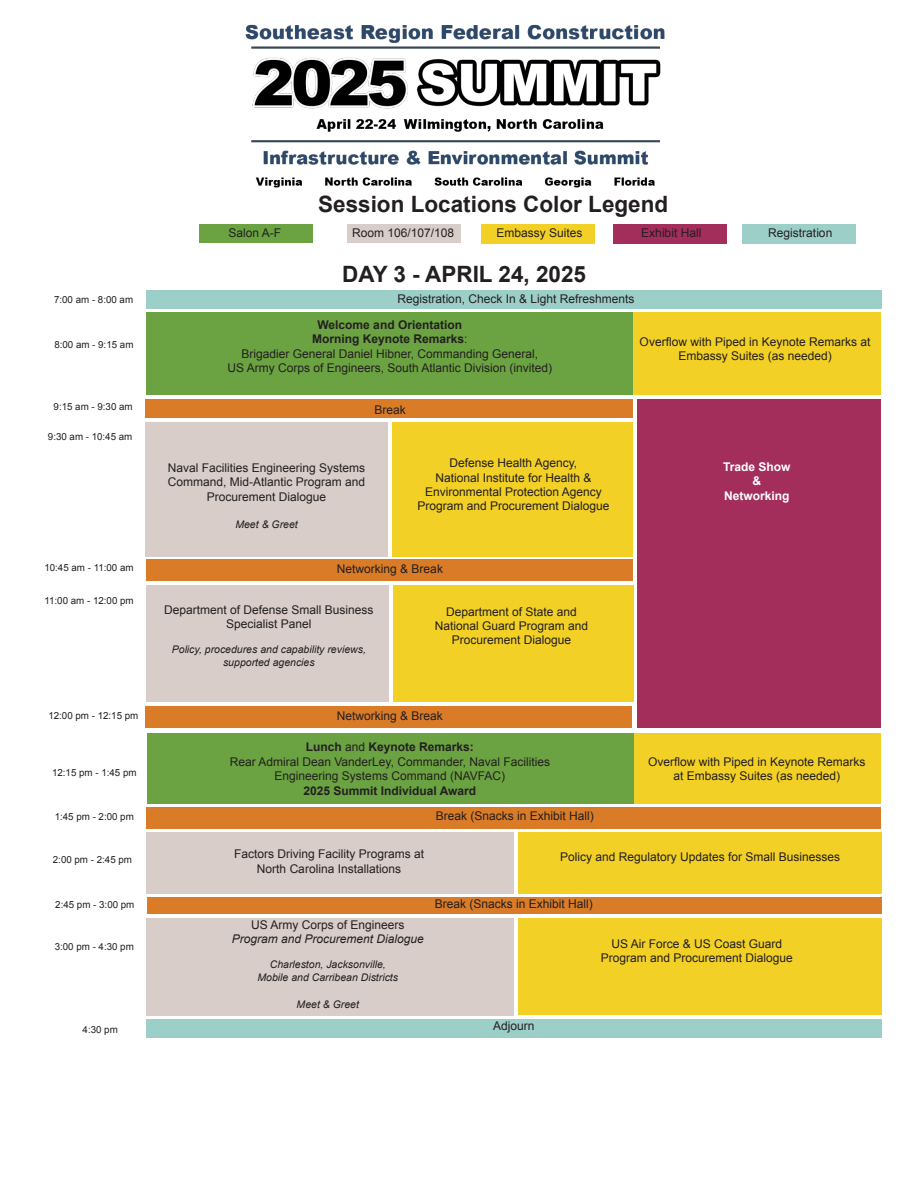
<style>
.page{position:relative;width:918px;height:1188px;background:#fff}
.page>*{position:absolute;margin:0;border:0;box-sizing:border-box;transform-origin:0 0}
.t1{font:700 22.5px "Arial";color:#231f20}
.t2{font:12px/14.4px "Arial";color:#231f20;text-align:center}
.t3{font:700 12px "Arial";color:#231f20}
.t4{font:italic 12px "Arial";color:#231f20}
.t5{font:700 12px "Arial";color:#fff}
.t6{font:italic 10.5px "Arial";color:#231f20}
.t7{font:9.75px "Arial";color:#231f20}
.s1{font-weight:400}
</style>
<div class="page">
<div style="left:621px;top:312px;width:259px;height:82px;background:#f2d026"></div>
<div style="left:147px;top:290px;width:735px;height:19px;background:#9dcfc9"></div>
<div style="left:147px;top:312px;width:486px;height:82px;background:#6ba342"></div>
<div style="left:145px;top:400px;width:488px;height:18px;background:#da7c27"></div>
<div style="left:145px;top:422px;width:242px;height:134px;background:#d8cdc8"></div>
<div style="left:392px;top:422px;width:241px;height:134px;background:#f2d026"></div>
<div style="left:637px;top:400px;width:244px;height:328px;background:#a32e5b"></div>
<div style="left:393px;top:585px;width:240px;height:117px;background:#f2d026"></div>
<img style="left:245px;top:24px;width:420px;height:164px">
<div style="left:146px;top:559px;width:486px;height:22px;background:#da7c27"></div>
<div style="left:146px;top:585px;width:242px;height:117px;background:#d8cdc8"></div>
<div style="left:147px;top:733px;width:486px;height:71px;background:#6ba342"></div>
<div style="left:147px;top:807px;width:734px;height:21px;background:#da7c27"></div>
<div style="left:518px;top:832px;width:364px;height:61px;background:#f2d026"></div>
<div style="left:146px;top:1019px;width:735px;height:19px;background:#9dcfc9"></div>
<div style="left:147px;top:897px;width:734px;height:17px;background:#da7c27"></div>
<div style="left:147px;top:832px;width:367px;height:61px;background:#d8cdc8"></div>
<div style="left:147px;top:918px;width:367px;height:97px;background:#d8cdc8"></div>
<div style="left:518px;top:918px;width:364px;height:97px;background:#f2d026"></div>
<div style="left:146px;top:706px;width:486px;height:22px;background:#da7c27"></div>
<div style="left:348px;top:224px;width:113px;height:19px;background:#d8cdc8"></div>
<div style="left:482px;top:224px;width:113px;height:19px;background:#f2d026"></div>
<div style="left:614px;top:224px;width:113px;height:20px;background:#a32e5b"></div>
<div style="left:199px;top:225px;width:114px;height:18px;background:#6ba342"></div>
<div style="left:743px;top:224px;width:113px;height:20px;background:#9dcfc9"></div>
<div style="left:634px;top:733px;width:246px;height:71px;background:#f2d026"></div>
<p class="t1" style="left:318px;top:190px;width:352px">Session Locations Color Legend</p>
<p class="t2" style="left:228px;top:226px;width:54px">Salon A-F</p>
<p class="t2" style="left:497px;top:226px;width:88px">Embassy Suites</p>
<p class="t2" style="left:768px;top:226px;width:66px">Registration</p>
<p class="t2" style="left:352px;top:226px;width:104px">Room 106/107/108</p>
<p class="t2" style="left:641px;top:226px;width:62px">Exhibit Hall</p>
<p class="t1" style="left:342px;top:259px;width:245px">DAY 3 - APRIL 24, 2025</p>
<p class="t7" style="left:54px;top:293px;width:81px">7:00 am - 8:00 am</p>
<p class="t2" style="left:398px;top:292px;width:238px">Registration, Check In &amp; Light Refreshments</p>
<p class="t7" style="left:54px;top:338px;width:81px">8:00 am - 9:15 am</p>
<p class="t7" style="left:54px;top:400px;width:81px">9:15 am - 9:30 am</p>
<p class="t7" style="left:48px;top:430px;width:86px">9:30 am - 10:45 am</p>
<p class="t3" style="left:318px;top:317px;width:146px">Welcome and Orientation</p>
<p class="t3" style="left:312px;top:331px;width:157px">Morning Keynote Remarks<span class="s1">:</span></p>
<p class="t2" style="left:241px;top:346px;width:298px">Brigadier General Daniel Hibner, Commanding General,</p>
<p class="t2" style="left:227px;top:361px;width:326px">US Army Corps of Engineers, South Atlantic Division (invited)</p>
<p class="t2" style="left:374px;top:402px;width:33px">Break</p>
<p class="t2" style="left:168px;top:461px;width:199px">Naval Facilities Engineering Systems</p>
<p class="t2" style="left:168px;top:475px;width:199px">Command, Mid-Atlantic Program and</p>
<p class="t2" style="left:207px;top:489px;width:121px">Procurement Dialogue</p>
<p class="t6" style="left:235px;top:517px;width:64px">Meet &amp; Greet</p>
<p class="t2" style="left:449px;top:456px;width:129px">Defense Health Agency,</p>
<p class="t2" style="left:435px;top:470px;width:158px">National Institute for Health &amp;</p>
<p class="t2" style="left:425px;top:485px;width:178px">Environmental Protection Agency</p>
<p class="t2" style="left:417px;top:499px;width:194px">Program and Procurement Dialogue</p>
<p class="t7" style="left:44px;top:561px;width:91px">10:45 am - 11:00 am</p>
<p class="t2" style="left:337px;top:562px;width:108px">Networking &amp; Break</p>
<p class="t7" style="left:44px;top:594px;width:91px">11:00 am - 12:00 pm</p>
<p class="t2" style="left:164px;top:602px;width:211px">Department of Defense Small Business<br>Specialist Panel</p>
<p class="t6" style="left:172px;top:643px;width:196px">Policy, procedures and capability reviews,</p>
<p class="t6" style="left:223px;top:655px;width:93px">supported agencies</p>
<p class="t2" style="left:446px;top:604px;width:132px">Department of State and</p>
<p class="t2" style="left:435px;top:619px;width:155px">National Guard Program and</p>
<p class="t2" style="left:452px;top:633px;width:121px">Procurement Dialogue</p>
<p class="t7" style="left:48px;top:709px;width:91px">12:00 pm - 12:15 pm</p>
<p class="t2" style="left:337px;top:709px;width:108px">Networking &amp; Break</p>
<p class="t2" style="left:640px;top:335px;width:232px">Overflow with Piped in Keynote Remarks at<br>Embassy Suites (as needed)</p>
<p class="t5" style="left:723px;top:459px;width:69px">Trade Show</p>
<p class="t5" style="left:752px;top:473px;width:10px">&amp;</p>
<p class="t5" style="left:724px;top:488px;width:67px">Networking</p>
<p class="t7" style="left:52px;top:766px;width:86px">12:15 pm - 1:45 pm</p>
<p class="t7" style="left:55px;top:810px;width:81px">1:45 pm - 2:00 pm</p>
<p class="t7" style="left:53px;top:854px;width:81px">2:00 pm - 2:45 pm</p>
<p class="t7" style="left:55px;top:898px;width:81px">2:45 pm - 3:00 pm</p>
<p class="t7" style="left:55px;top:940px;width:81px">3:00 pm - 4:30 pm</p>
<p class="t3" style="left:306px;top:739px;width:170px">Lunch <span class="s1">and</span> Keynote Remarks:</p>
<p class="t2" style="left:230px;top:755px;width:322px">Rear Admiral Dean VanderLey, Commander, Naval Facilities</p>
<p class="t2" style="left:275px;top:769px;width:232px">Engineering Systems Command (NAVFAC)</p>
<p class="t3" style="left:304px;top:782px;width:174px">2025 Summit Individual Award</p>
<p class="t2" style="left:436px;top:809px;width:160px">Break (Snacks in Exhibit Hall)</p>
<p class="t2" style="left:648px;top:755px;width:219px">Overflow with Piped in Keynote Remarks at Embassy Suites (as needed)</p>
<p class="t2" style="left:234px;top:847px;width:192px">Factors Driving Facility Programs at</p>
<p class="t2" style="left:257px;top:862px;width:146px">North Carolina Installations</p>
<p class="t2" style="left:251px;top:917px;width:155px">US Army Corps of Engineers</p>
<p class="t4" style="left:232px;top:931px;width:194px">Program and Procurement Dialogue</p>
<p class="t6" style="left:270px;top:958px;width:118px">Charleston, Jacksonville,</p>
<p class="t6" style="left:258px;top:970px;width:142px">Mobile and Carribean Districts</p>
<p class="t6" style="left:297px;top:997px;width:64px">Meet &amp; Greet</p>
<p class="t2" style="left:560px;top:850px;width:282px">Policy and Regulatory Updates for Small Businesses</p>
<p class="t2" style="left:435px;top:897px;width:160px">Break (Snacks in Exhibit Hall)</p>
<p class="t2" style="left:611px;top:937px;width:172px">US Air Force &amp; US Coast Guard</p>
<p class="t2" style="left:601px;top:951px;width:194px">Program and Procurement Dialogue</p>
<p class="t7" style="left:83px;top:1023px;width:37px">4:30 pm</p>
<p class="t2" style="left:493px;top:1019px;width:43px">Adjourn</p>
</div>
